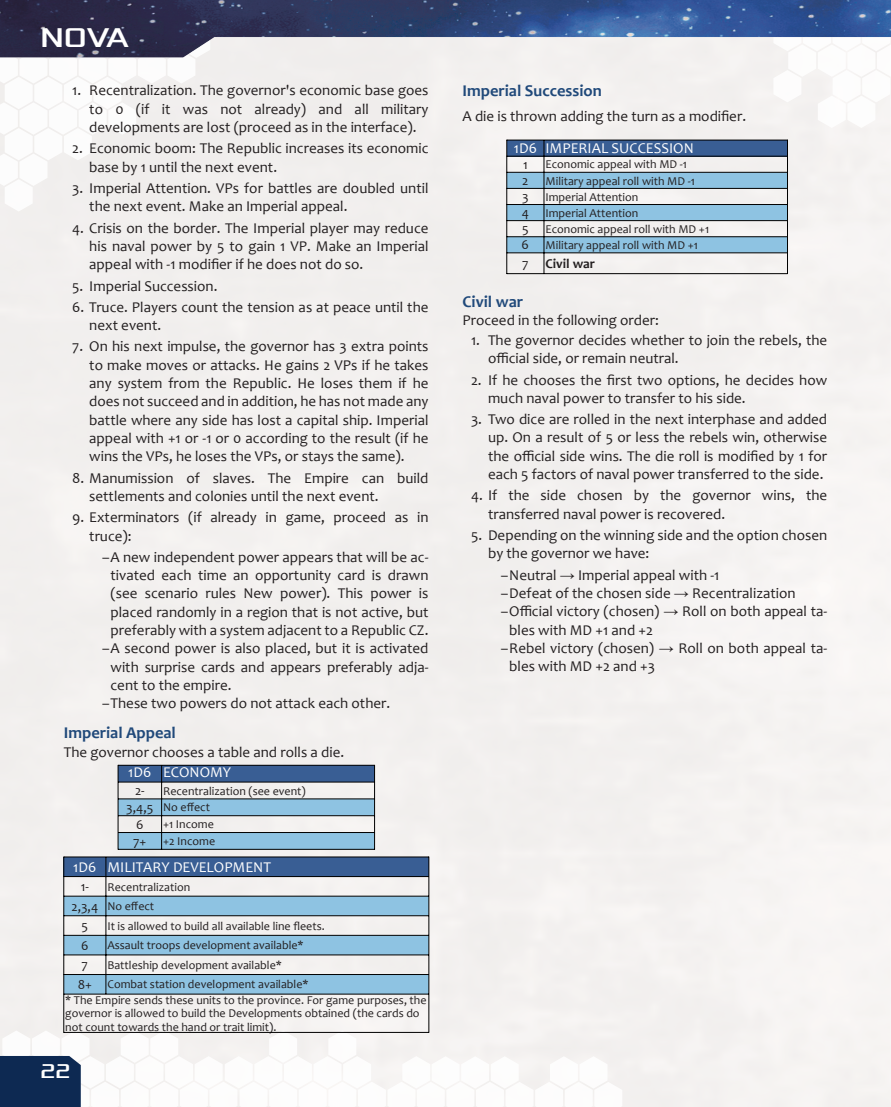
<style>
.page{position:relative;width:891px;height:1107px;background:#fff}
.page>*{position:absolute;margin:0;border:0;box-sizing:border-box;transform-origin:0 0}
.t1{font:28.5px "Xolonium";color:#fff}
.t2{font:21px "Xolonium";color:#fff}
.t3{font:700 16.5px "Candara";color:#20497a}
.t4{font:15px/18.3px "Candara";color:#231f20}
.t5{font:15px "Candara";color:#fff}
.t6{font:13.5px "Candara";color:#231f20}
.t7{font:700 13.5px "Candara";color:#231f20}
.t8{font:12px/16px "Candara";color:#231f20}
.s1{font-size:13.5px}
.s2{font-family:"Arial"}
</style>
<div class="page">
<div style="left:0;top:57px;width:891px;height:1050px;background:#f2f0ef"></div>
<svg style="left:0;top:57px;width:225px;height:155px"></svg>
<svg style="left:773px;top:57px;width:118px;height:71px"></svg>
<svg style="left:0;top:1031px;width:622px;height:76px"></svg>
<img style="left:0;top:0;width:891px;height:57px">
<div style="left:64px;top:857px;width:365px;height:20px;background:#395e94"></div>
<svg style="left:64px;top:897px;width:364px;height:97px"></svg>
<hr style="left:63px;top:857px;width:1px;height:176px;background:#000">
<hr style="left:428px;top:857px;width:1px;height:176px;background:#000">
<hr style="left:106px;top:857px;width:1px;height:137px;background:#000">
<hr style="left:64px;top:857px;width:365px;height:1px;background:#000">
<hr style="left:64px;top:876px;width:365px;height:1px;background:#000">
<hr style="left:64px;top:896px;width:365px;height:1px;background:#000">
<hr style="left:64px;top:915px;width:365px;height:1px;background:#000">
<hr style="left:64px;top:935px;width:365px;height:1px;background:#000">
<hr style="left:64px;top:955px;width:365px;height:1px;background:#000">
<hr style="left:64px;top:974px;width:365px;height:1px;background:#000">
<hr style="left:64px;top:994px;width:365px;height:1px;background:#000">
<hr style="left:64px;top:1032px;width:365px;height:1px;background:#000">
<div style="left:118px;top:765px;width:257px;height:17px;background:#395e94"></div>
<svg style="left:119px;top:800px;width:255px;height:49px"></svg>
<hr style="left:118px;top:765px;width:1px;height:85px;background:#000">
<hr style="left:374px;top:765px;width:1px;height:85px;background:#000">
<hr style="left:161px;top:765px;width:1px;height:84px;background:#000">
<hr style="left:118px;top:765px;width:257px;height:1px;background:#000">
<hr style="left:118px;top:782px;width:257px;height:1px;background:#000">
<hr style="left:118px;top:799px;width:257px;height:1px;background:#000">
<hr style="left:118px;top:815px;width:257px;height:1px;background:#000">
<hr style="left:118px;top:832px;width:257px;height:1px;background:#000">
<hr style="left:118px;top:849px;width:257px;height:1px;background:#000">
<div style="left:507px;top:140px;width:281px;height:16px;background:#395e94"></div>
<svg style="left:507px;top:173px;width:280px;height:79px"></svg>
<hr style="left:506px;top:140px;width:1px;height:134px;background:#000">
<hr style="left:787px;top:140px;width:1px;height:134px;background:#000">
<hr style="left:544px;top:140px;width:1px;height:134px;background:#000">
<hr style="left:507px;top:140px;width:281px;height:1px;background:#000">
<hr style="left:507px;top:156px;width:281px;height:1px;background:#000">
<hr style="left:507px;top:172px;width:281px;height:1px;background:#000">
<hr style="left:507px;top:188px;width:281px;height:1px;background:#000">
<hr style="left:507px;top:204px;width:281px;height:1px;background:#000">
<hr style="left:507px;top:220px;width:281px;height:1px;background:#000">
<hr style="left:507px;top:236px;width:281px;height:1px;background:#000">
<hr style="left:507px;top:252px;width:281px;height:1px;background:#000">
<hr style="left:507px;top:273px;width:281px;height:1px;background:#000">
<h1 class="t1" style="left:41px;top:25px;width:90px">NOVA</h1>
<p class="t4" style="left:89px;top:83px;width:341px;text-align:justify;text-indent:-17px">1. Recentralization. The governor's economic base goes to 0 (if it was not already) and all military developments are lost (proceed as in the interface).</p>
<p class="t4" style="left:89px;top:141px;width:341px;text-indent:-17px">2. Economic boom: The Republic increases its economic base by 1 until the next event.</p>
<p class="t4" style="left:89px;top:180px;width:341px;text-indent:-17px">3. Imperial Attention. VPs for battles are doubled until the next event. Make an Imperial appeal.</p>
<p class="t4" style="left:89px;top:220px;width:341px;text-align:justify;text-indent:-17px">4. Crisis on the border. The Imperial player may reduce his naval power by 5 to gain 1 VP. Make an Imperial appeal with -1 modifier if he does not do so.</p>
<p class="t4" style="left:72px;top:278px;width:147px">5. Imperial Succession.</p>
<p class="t4" style="left:89px;top:299px;width:341px;text-indent:-17px">6. Truce. Players count the tension as at peace until the next event.</p>
<p class="t4" style="left:89px;top:339px;width:341px;text-align:justify;text-indent:-17px">7. On his next impulse, the governor has 3 extra points to make moves or attacks. He gains 2 VPs if he takes any system from the Republic. He loses them if he does not succeed and in addition, he has not made any battle where any side has lost a capital ship. Imperial appeal with +1 or -1 or 0 according to the result (if he wins the VPs, he loses the VPs, or stays the same).</p>
<p class="t4" style="left:89px;top:470px;width:341px;text-indent:-17px">8. Manumission of slaves. The Empire can build settlements and colonies until the next event.</p>
<p class="t4" style="left:89px;top:510px;width:341px;text-indent:-17px">9. Exterminators (if already in game, proceed as in truce):</p>
<p class="t4" style="left:102px;top:549px;width:328px">–A new independent power appears that will be ac-</p>
<p class="t4" style="left:111px;top:568px;width:319px">tivated each time an opportunity card is drawn</p>
<p class="t4" style="left:111px;top:586px;width:319px">(see scenario rules New power). This power is</p>
<p class="t4" style="left:111px;top:604px;width:319px">placed randomly in a region that is not active, but</p>
<p class="t4" style="left:111px;top:623px;width:319px">preferably with a system adjacent to a Republic CZ.</p>
<p class="t4" style="left:102px;top:641px;width:328px">–A second power is also placed, but it is activated</p>
<p class="t4" style="left:111px;top:659px;width:319px">with surprise cards and appears preferably adja-</p>
<p class="t4" style="left:111px;top:678px;width:123px">cent to the empire.</p>
<p class="t4" style="left:102px;top:696px;width:290px">–These two powers do not attack each other.</p>
<p class="t3" style="left:64px;top:726px;width:114px">Imperial Appeal</p>
<p class="t4" style="left:64px;top:744px;width:282px">The governor chooses a table and rolls a die.</p>
<p class="t5" style="left:128px;top:766px;width:104px">1D6 ECONOMY</p>
<p class="t6" style="left:135px;top:785px;width:11px">2-</p>
<p class="t8" style="left:126px;top:784px;width:181px;line-height:16.8px;text-indent:37px">Recentralization (see event)<br><span class="s1">3,4,5</span> No effect</p>
<p class="t6" style="left:136px;top:819px;width:9px">6</p>
<p class="t8" style="left:133px;top:817px;width:83px;line-height:16.8px;text-align:right">+1 Income<br><span class="s1">7+</span> +2 Income</p>
<p class="t5" style="left:73px;top:861px;width:199px">1D6 MILITARY DEVELOPMENT</p>
<p class="t6" style="left:81px;top:881px;width:10px">1-</p>
<p class="t8" style="left:71px;top:878px;width:120px;line-height:19.6px;text-indent:36px">Recentralization<br><span class="s1">2,3,4</span> No effect</p>
<p class="t6" style="left:82px;top:920px;width:8px">5</p>
<p class="t8" style="left:107px;top:919px;width:219px">It is allowed to build all available line fleets.</p>
<p class="t6" style="left:81px;top:940px;width:9px">6</p>
<p class="t8" style="left:107px;top:939px;width:198px">Assault troops development available*</p>
<p class="t6" style="left:82px;top:960px;width:8px">7</p>
<p class="t8" style="left:78px;top:956px;width:232px;line-height:19.6px;text-align:center">Battleship development available*<br><span class="s1">8+</span> Combat station development available*</p>
<p class="t8" style="left:65px;top:994px;width:363px;line-height:13.5px">* The Empire sends these units to the province. For game purposes, the governor is allowed to build the Developments obtained (the cards do not count towards the hand or trait limit).</p>
<h2 class="t2" style="left:40px;top:1062px;width:31px">22</h2>
<p class="t3" style="left:463px;top:85px;width:141px">Imperial Succession</p>
<p class="t4" style="left:463px;top:108px;width:285px">A die is thrown adding the turn as a modifier.</p>
<p class="t5" style="left:514px;top:142px;width:181px">1D6 IMPERIAL SUCCESSION</p>
<p class="t6" style="left:523px;top:159px;width:6px">1</p>
<p class="t8" style="left:545px;top:158px;width:143px">Economic appeal with MD -1</p>
<p class="t6" style="left:522px;top:175px;width:8px">2</p>
<p class="t8" style="left:522px;top:174px;width:189px;text-indent:24px">Military appeal roll with MD -1<br><span class="s1">3</span> Imperial Attention<br><span class="s1">4</span> Imperial Attention<br><span class="s1">5</span> Economic appeal roll with MD +1<br><span class="s1">6</span> Military appeal roll with MD +1</p>
<p class="t6" style="left:522px;top:258px;width:8px">7</p>
<p class="t7" style="left:545px;top:258px;width:51px">Civil war</p>
<p class="t3" style="left:463px;top:295px;width:62px">Civil war</p>
<p class="t4" style="left:463px;top:313px;width:198px">Proceed in the following order:</p>
<p class="t4" style="left:488px;top:332px;width:341px;text-indent:-17px">1. The governor decides whether to join the rebels, the official side, or remain neutral.</p>
<p class="t4" style="left:488px;top:372px;width:341px;text-indent:-17px">2. If he chooses the first two options, he decides how much naval power to transfer to his side.</p>
<p class="t4" style="left:488px;top:412px;width:341px;text-align:justify;text-indent:-17px">3. Two dice are rolled in the next interphase and added up. On a result of 5 or less the rebels win, otherwise the official side wins. The die roll is modified by 1 for each 5 factors of naval power transferred to the side.</p>
<p class="t4" style="left:488px;top:488px;width:341px;text-indent:-17px">4. If the side chosen by the governor wins, the transferred naval power is recovered.</p>
<p class="t4" style="left:488px;top:528px;width:341px;text-indent:-17px">5. Depending on the winning side and the option chosen by the governor we have:</p>
<p class="t4" style="left:501px;top:567px;width:220px">–Neutral <span class="s2">→</span> Imperial appeal with -1</p>
<p class="t4" style="left:501px;top:585px;width:296px">–Defeat of the chosen side <span class="s2">→</span> Recentralization</p>
<p class="t4" style="left:501px;top:604px;width:328px">–Official victory (chosen) <span class="s2">→</span> Roll on both appeal ta-</p>
<p class="t4" style="left:509px;top:622px;width:145px">bles with MD +1 and +2</p>
<p class="t4" style="left:501px;top:640px;width:328px">–Rebel victory (chosen) <span class="s2">→</span> Roll on both appeal ta-</p>
<p class="t4" style="left:509px;top:659px;width:147px">bles with MD +2 and +3</p>
</div>
